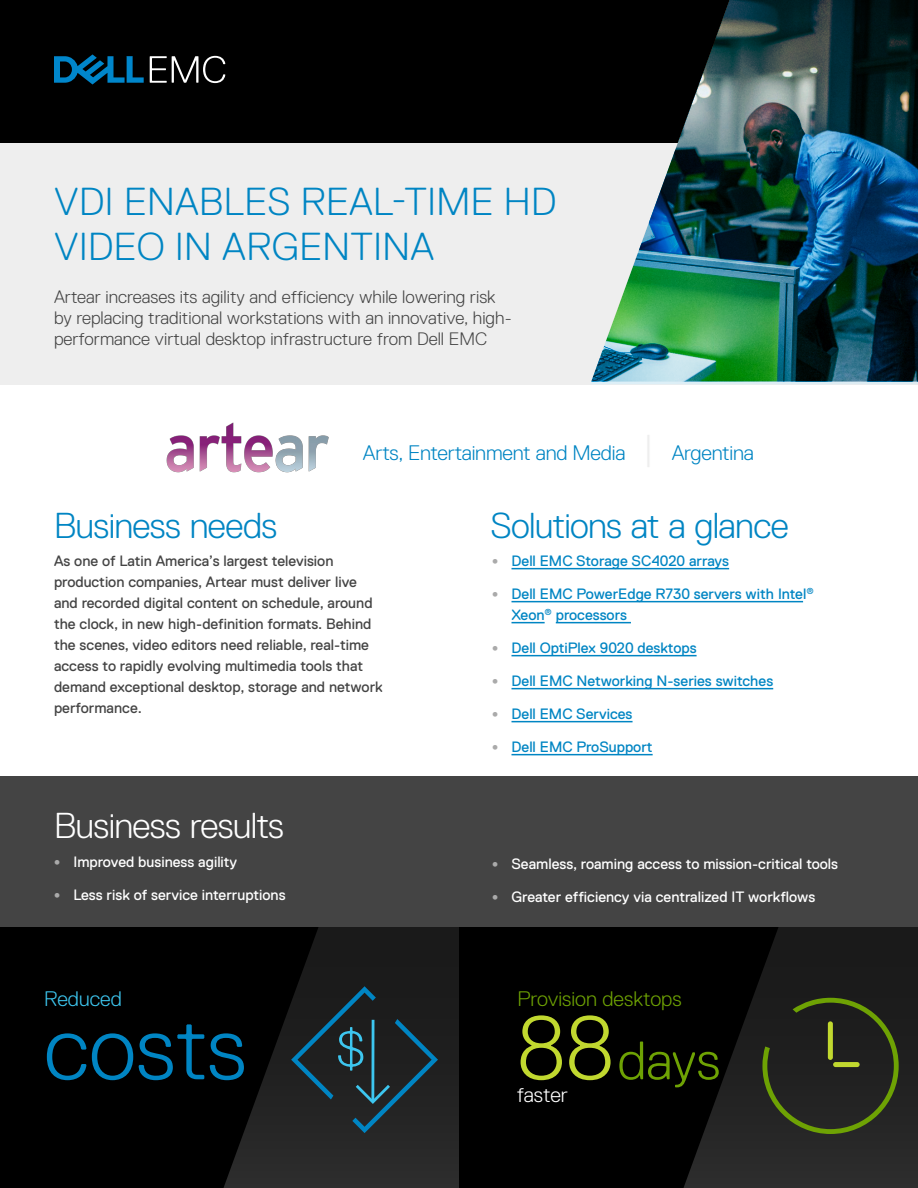
<style>
.page{position:relative;width:918px;height:1188px;background:#fff}
.page>*{position:absolute;margin:0;border:0;box-sizing:border-box;transform-origin:0 0}
.t1{font:300 90px "Dell Replica";color:#0085c3}
.t2{font:300 54px "Dell Replica";color:#6ea204}
.t3{font:300 39px/45px "Dell Replica";letter-spacing:.01em;color:#0085c3}
.t4{font:300 36px "Dell Replica";letter-spacing:-.02em;color:#0085c3}
.t5{font:300 36px "Dell Replica";letter-spacing:-.02em;color:#fff}
.t6{font:300 21px "Dell Replica";letter-spacing:-.01em;color:#0085c3}
.t7{font:300 21px "Dell Replica";color:#6ea204}
.t8{font:300 21px "Dell Replica";color:#3dc6ef}
.t9{font:300 21px "Dell Replica";color:#fff}
.t10{font:300 18px/21px "Dell Replica";color:#444}
.t11{font:15px/21px "Dell Replica";color:#444}
.t12{font:15px/21px "Dell Replica";color:#0085c3}
.t13{font:15px "Dell Replica";color:#fff}
.s1{font-size:36px;color:#eee}
.s2{font-family:"Myriad Pro";font-weight:700;font-size:18px;color:#aaa}
.s3{font-size:90px;color:#c1d82f}
</style>
<div class="page">
<img style="left:166px;top:422px;width:163px;height:51px">
<div style="left:0;top:927px;width:459px;height:261px;background:#000"></div>
<div style="left:0;top:777px;width:918px;height:150px;background:#444"></div>
<div style="left:459px;top:927px;width:459px;height:261px;background:#000"></div>
<div style="left:0;top:0;width:918px;height:150px;background:#000"></div>
<div style="left:0;top:143px;width:918px;height:241px;background:#eee"></div>
<img style="left:591px;top:0;width:327px;height:384px">
<svg style="left:224px;top:927px;width:235px;height:261px"></svg>
<svg style="left:683px;top:927px;width:235px;height:261px"></svg>
<svg style="left:150px;top:56px;width:75px;height:27px"></svg>
<svg style="left:54px;top:54px;width:90px;height:31px"></svg>
<svg style="left:762px;top:998px;width:137px;height:136px;background:#272c1d"></svg>
<div style="left:833px;top:1062px;width:27px;height:5px;background:#c1d82f;border-radius:3px"></div>
<div style="left:828px;top:1021px;width:5px;height:39px;background:#c1d82f;border-radius:3px"></div>
<svg style="left:291px;top:986px;width:147px;height:147px;background:#1e2a2f"></svg>
<hr style="left:371px;top:1020px;width:3px;height:82px;background:#3dc6ef">
<hr style="left:512px;top:568px;width:217px;height:1px;background:#0085c3">
<hr style="left:512px;top:601px;width:291px;height:1px;background:#0085c3">
<hr style="left:512px;top:622px;width:33px;height:1px;background:#0085c3">
<hr style="left:556px;top:622px;width:75px;height:1px;background:#0085c3">
<hr style="left:512px;top:655px;width:185px;height:1px;background:#0085c3">
<hr style="left:512px;top:688px;width:261px;height:1px;background:#0085c3">
<hr style="left:512px;top:721px;width:121px;height:1px;background:#0085c3">
<hr style="left:512px;top:754px;width:141px;height:1px;background:#0085c3">
<h3 class="t3" style="left:54px;top:180px;width:504px">VDI ENABLES REAL-TIME HD<br>VIDEO IN ARGENTINA</h3>
<p class="t10" style="left:54px;top:286px;width:459px">Artear increases its agility and efficiency while lowering risk by replacing traditional workstations with an innovative, high&shy;performance virtual desktop infrastructure from Dell EMC</p>
<h3 class="t6" style="left:363px;top:442px;width:393px">Arts, Entertainment and Media <span class="s1">|</span> Argentina</h3>
<h3 class="t4" style="left:54px;top:506px;width:225px">Business needs</h3>
<h3 class="t4" style="left:490px;top:506px;width:300px">Solutions at a glance</h3>
<p class="t11" style="left:54px;top:550px;width:330px">As one of Latin America’s largest television production companies, Artear must deliver live and recorded digital content on schedule, around the clock, in new high-definition formats. Behind the scenes, video editors need reliable, real-time access to rapidly evolving multimedia tools that demand exceptional desktop, storage and network performance.</p>
<h3 class="t5" style="left:54px;top:805px;width:231px">Business results</h3>
<p class="t13" style="left:54px;top:854px;width:185px"><span class="s2">•</span> Improved business agility</p>
<p class="t13" style="left:54px;top:887px;width:233px"><span class="s2">•</span> Less risk of service interruptions</p>
<p class="t12" style="left:492px;top:550px;width:239px"><span class="s2">•</span> Dell EMC Storage SC4020 arrays</p>
<p class="t12" style="left:511px;top:583px;width:304px;text-indent:-19px"><span class="s2">•</span> Dell EMC PowerEdge R730 servers with Intel<sup>®<br></sup>Xeon<sup>®</sup> processors</p>
<p class="t12" style="left:492px;top:637px;width:206px"><span class="s2">•</span> Dell OptiPlex 9020 desktops</p>
<p class="t12" style="left:492px;top:670px;width:283px"><span class="s2">•</span> Dell EMC Networking N-series switches</p>
<p class="t12" style="left:492px;top:703px;width:142px"><span class="s2">•</span> Dell EMC Services</p>
<p class="t12" style="left:492px;top:736px;width:162px"><span class="s2">•</span> Dell EMC ProSupport</p>
<p class="t13" style="left:492px;top:855px;width:348px"><span class="s2">•</span> Seamless, roaming access to mission-critical tools</p>
<p class="t13" style="left:492px;top:888px;width:325px"><span class="s2">•</span> Greater efficiency via centralized IT workflows</p>
<h3 class="t8" style="left:44px;top:987px;width:79px">Reduced</h3>
<h3 class="t7" style="left:517px;top:987px;width:166px">Provision desktops</h3>
<h1 class="t1" style="left:44px;top:998px;width:204px">costs</h1>
<h2 class="t2" style="left:517px;top:1031px;width:205px"><span class="s3">88</span>days</h2>
<h3 class="t9" style="left:517px;top:1083px;width:53px">faster</h3>
</div>
